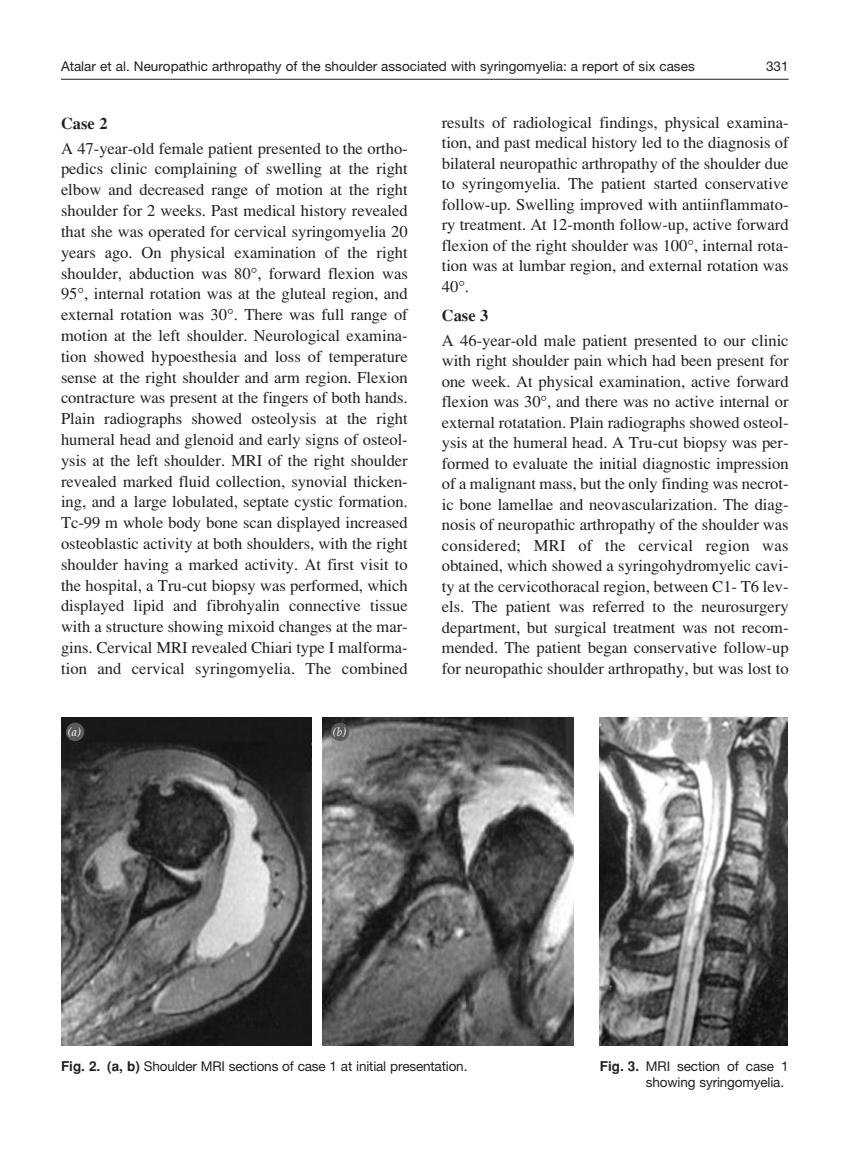
<style>
.page{position:relative;width:851px;height:1149px;background:#fff}
.page>*{position:absolute;margin:0;border:0;box-sizing:border-box;transform-origin:0 0}
.t1{font:16.5px/20.9px "Times";color:#231f20;text-align:justify}
.t2{font:700 16.5px "Times";color:#231f20}
.t3{font:13.5px/15.8px "Helvetica T";color:#231f20}
.t4{font:12px "Palatino Italic Turk";color:#fff}
.s1{font-family:"Helvetica";font-weight:700}
</style>
<div class="page">
<hr style="left:61px;top:79px;width:727px;height:1px;background:#231f20">
<img style="left:61px;top:717px;width:250px;height:328px">
<img style="left:323px;top:717px;width:250px;height:328px">
<img style="left:599px;top:717px;width:188px;height:328px">
<div style="left:66px;top:722px;width:18px;height:19px;background:#58595b;border-radius:50%"></div>
<div style="left:330px;top:722px;width:19px;height:19px;background:#58595b;border-radius:50%"></div>
<p class="t3" style="left:61px;top:59px;width:635px">Atalar et al. Neuropathic arthropathy of the shoulder associated with syringomyelia: a report of six cases</p>
<p class="t3" style="left:766px;top:59px;width:24px">331</p>
<p class="t2" style="left:61px;top:117px;width:48px">Case 2</p>
<p class="t1" style="left:61px;top:139px;width:348px">A 47-year-old female patient presented to the ortho&shy;pedics clinic complaining of swelling at the right elbow and decreased range of motion at the right shoulder for 2 weeks. Past medical history revealed that she was operated for cervical syringomyelia 20 years ago. On physical examination of the right shoulder, abduction was 80°, forward flexion was 95°, internal rotation was at the gluteal region, and external rotation was 30°. There was full range of motion at the left shoulder. Neurological examina&shy;tion showed hypoesthesia and loss of temperature sense at the right shoulder and arm region. Flexion contracture was present at the fingers of both hands.<br>Plain radiographs showed osteolysis at the right humeral head and glenoid and early signs of osteol&shy;ysis at the left shoulder. MRI of the right shoulder revealed marked fluid collection, synovial thicken&shy;ing, and a large lobulated, septate cystic formation.<br>Tc-99 m whole body bone scan displayed increased osteoblastic activity at both shoulders, with the right shoulder having a marked activity. At first visit to the hospital, a Tru-cut biopsy was performed, which displayed lipid and fibrohyalin connective tissue with a structure showing mixoid changes at the mar&shy;gins. Cervical MRI revealed Chiari type I malforma&shy;tion and cervical syringomyelia. The combined</p>
<p class="t4" style="left:68px;top:726px;width:15px">(a)</p>
<p class="t4" style="left:333px;top:726px;width:15px">(b)</p>
<p class="t1" style="left:442px;top:114px;width:348px">results of radiological findings, physical examina&shy;tion, and past medical history led to the diagnosis of bilateral neuropathic arthropathy of the shoulder due to syringomyelia. The patient started conservative follow-up. Swelling improved with antiinflammato&shy;ry treatment. At 12-month follow-up, active forward flexion of the right shoulder was 100°, internal rota&shy;tion was at lumbar region, and external rotation was 40°.</p>
<p class="t2" style="left:442px;top:310px;width:48px">Case 3</p>
<p class="t1" style="left:442px;top:331px;width:348px">A 46-year-old male patient presented to our clinic with right shoulder pain which had been present for one week. At physical examination, active forward flexion was 30°, and there was no active internal or external rotatation. Plain radiographs showed osteol&shy;ysis at the humeral head. A Tru-cut biopsy was per&shy;formed to evaluate the initial diagnostic impression of a malignant mass, but the only finding was necrot&shy;ic bone lamellae and neovascularization. The diag&shy;nosis of neuropathic arthropathy of the shoulder was considered; MRI of the cervical region was obtained, which showed a syringohydromyelic cavi&shy;ty at the cervicothoracal region, between C1- T6 lev&shy;els. The patient was referred to the neurosurgery department, but surgical treatment was not recom&shy;mended. The patient began conservative follow-up for neuropathic shoulder arthropathy, but was lost to</p>
<p class="t3" style="left:61px;top:1059px;width:408px"><span class="s1">Fig. 2. (a, b)</span> Shoulder MRI sections of case 1 at initial presentation.</p>
<p class="t3" style="left:646px;top:1059px;width:144px;text-indent:-46px"><span class="s1">Fig. 3.</span> MRI section of case 1 showing syringomyelia.</p>
</div>
